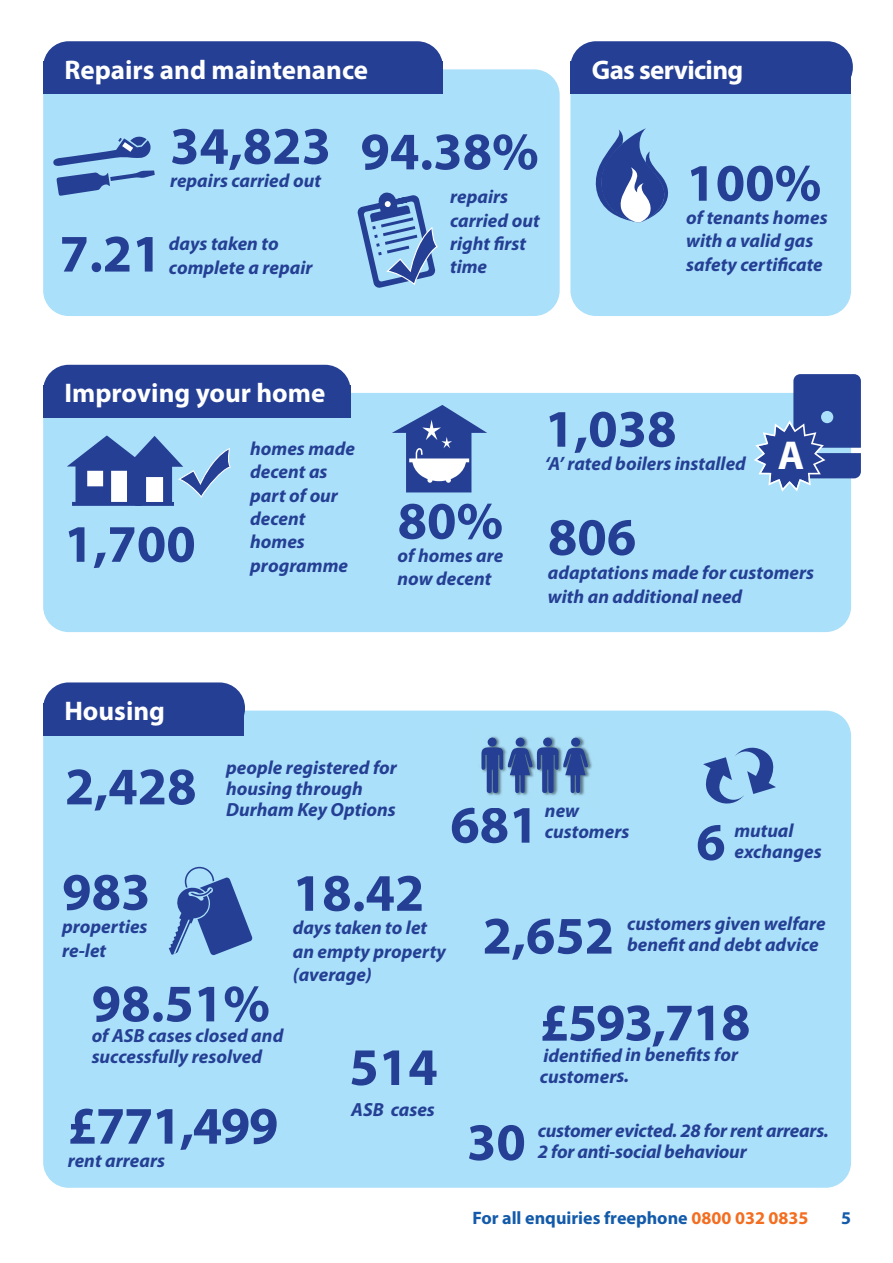
<style>
.page{position:relative;width:893px;height:1263px;background:#fff}
.page>*{position:absolute;margin:0;border:0;box-sizing:border-box;transform-origin:0 0}
.t1{font:53.1px "Myriad Pro Bold OV WFKJYB";color:#243f94}
.t2{font:40.5px "Myriad Pro Bold OV WFKJYB";color:#fff}
.t3{font:27px "Myriad Pro Bold OV WFKJYB";color:#fff}
.t4{font:27px "Myriad Pro Bold OV WFKJYB";letter-spacing:-.025em;color:#fff}
.t5{font:italic 700 19.05px/23.4px "Myriad Pro";color:#243f94}
.t6{font:18px "Myriad Pro Bold OV WFKJYB";color:#135baa}
.s1{color:#f36e21}
</style>
<div class="page">
<div style="left:43px;top:393px;width:808px;height:239px;background:#aae0f9"></div>
<div style="left:43px;top:365px;width:308px;height:51px;background:#243f94;border-radius:26px"></div>
<div style="left:43px;top:385px;width:308px;height:33px;background:#243f94"></div>
<div style="left:43px;top:69px;width:517px;height:247px;background:#aae0f9"></div>
<div style="left:43px;top:41px;width:400px;height:52px;background:#243f94;border-radius:26px"></div>
<div style="left:43px;top:62px;width:400px;height:32px;background:#243f94"></div>
<div style="left:570px;top:94px;width:281px;height:222px;background:#aae0f9"></div>
<div style="left:570px;top:41px;width:283px;height:52px;background:#243f94;border-radius:26px"></div>
<div style="left:570px;top:62px;width:281px;height:32px;background:#243f94"></div>
<div style="left:43px;top:710px;width:808px;height:478px;background:#aae0f9"></div>
<div style="left:43px;top:682px;width:202px;height:52px;background:#243f94;border-radius:26px"></div>
<div style="left:43px;top:703px;width:201px;height:32px;background:#243f94"></div>
<svg style="left:355px;top:186px;width:91px;height:106px;background:#83b0da"></svg>
<svg style="left:51px;top:134px;width:104px;height:69px;background:#84b2dc"></svg>
<svg style="left:698px;top:745px;width:83px;height:61px;background:#82b0db"></svg>
<svg style="left:67px;top:435px;width:163px;height:71px;background:#7699cb"></svg>
<svg style="left:754px;top:374px;width:107px;height:118px;background:#5f7db9"></svg>
<svg style="left:392px;top:405px;width:95px;height:87px;background:#7495c8"></svg>
<div style="left:473px;top:729px;width:126px;height:78px;background:#abe0f9"></div>
<svg style="left:481px;top:737px;width:110px;height:57px;background:#6288bb"></svg>
<svg style="left:169px;top:867px;width:84px;height:88px;background:#6890c7"></svg>
<svg style="left:593px;top:128px;width:78px;height:94px;background:#7598ca"></svg>
<h3 class="t3" style="left:64px;top:54px;width:305px">Repairs and maintenance</h3>
<h3 class="t4" style="left:592px;top:54px;width:153px">Gas servicing</h3>
<h1 class="t1" style="left:170px;top:114px;width:163px">34,823</h1>
<p class="t5" style="left:170px;top:168px;width:152px">repairs carried out</p>
<h1 class="t1" style="left:60px;top:222px;width:104px">7.21</h1>
<p class="t5" style="left:169px;top:232px;width:145px">days taken to complete a repair</p>
<h1 class="t1" style="left:360px;top:120px;width:180px">94.38%</h1>
<p class="t5" style="left:450px;top:185px;width:91px">repairs carried out right first time</p>
<h3 class="t3" style="left:64px;top:377px;width:262px">Improving your home</h3>
<h1 class="t1" style="left:686px;top:151px;width:137px">100%</h1>
<p class="t5" style="left:686px;top:205px;width:143px">of tenants homes with a valid gas safety certificate</p>
<h1 class="t1" style="left:64px;top:512px;width:133px">1,700</h1>
<p class="t5" style="left:250px;top:436px;width:106px">homes made decent as part of our decent homes programme</p>
<h1 class="t1" style="left:398px;top:489px;width:107px">80%</h1>
<p class="t5" style="left:398px;top:543px;width:107px">of homes are now decent</p>
<h1 class="t1" style="left:545px;top:397px;width:133px">1,038</h1>
<p class="t5" style="left:545px;top:451px;width:203px">‘A’ rated boilers installed</p>
<h2 class="t2" style="left:778px;top:431px;width:28px">A</h2>
<h1 class="t1" style="left:548px;top:505px;width:90px">806</h1>
<p class="t5" style="left:548px;top:560px;width:268px;line-height:24px">adaptations made for customers with an additional need</p>
<h3 class="t3" style="left:64px;top:695px;width:102px">Housing</h3>
<h1 class="t1" style="left:65px;top:755px;width:133px">2,428</h1>
<p class="t5" style="left:226px;top:757px;width:172px;line-height:21px">people registered for housing through<br>Durham Key Options</p>
<h1 class="t1" style="left:450px;top:793px;width:90px">681</h1>
<p class="t5" style="left:545px;top:800px;width:86px;line-height:21px">new customers</p>
<h1 class="t1" style="left:696px;top:810px;width:31px">6</h1>
<p class="t5" style="left:734px;top:820px;width:89px;line-height:21px">mutual exchanges</p>
<h1 class="t1" style="left:62px;top:860px;width:90px">983</h1>
<p class="t5" style="left:62px;top:914px;width:87px">properties re-let</p>
<h1 class="t1" style="left:483px;top:904px;width:133px">2,652</h1>
<h1 class="t1" style="left:293px;top:861px;width:133px">18.42</h1>
<p class="t5" style="left:293px;top:915px;width:155px">days taken to let an empty property (average)</p>
<p class="t5" style="left:627px;top:913px;width:200px;line-height:21px">customers given welfare benefit and debt advice</p>
<h1 class="t1" style="left:92px;top:972px;width:180px">98.51%</h1>
<p class="t5" style="left:92px;top:1025px;width:193px;line-height:21px">of ASB cases closed and successfully resolved</p>
<h1 class="t1" style="left:540px;top:991px;width:212px">£593,718</h1>
<p class="t5" style="left:540px;top:1044px;width:200px;line-height:21.1px">identified in benefits for customers.</p>
<h1 class="t1" style="left:349px;top:1035px;width:90px">514</h1>
<h1 class="t1" style="left:68px;top:1094px;width:212px">£771,499</h1>
<p class="t5" style="left:68px;top:1148px;width:99px">rent arrears</p>
<p class="t5" style="left:351px;top:1097px;width:85px">ASB cases</p>
<h1 class="t1" style="left:467px;top:1111px;width:60px">30</h1>
<p class="t5" style="left:538px;top:1118px;width:292px">customer evicted. 28 for rent arrears.</p>
<p class="t5" style="left:538px;top:1139px;width:210px">2 for anti-social behaviour</p>
<p class="t6" style="left:472px;top:1207px;width:338px">For all enquiries freephone <span class="s1">0800 032 0835</span></p>
<p class="t6" style="left:841px;top:1207px;width:11px">5</p>
</div>
